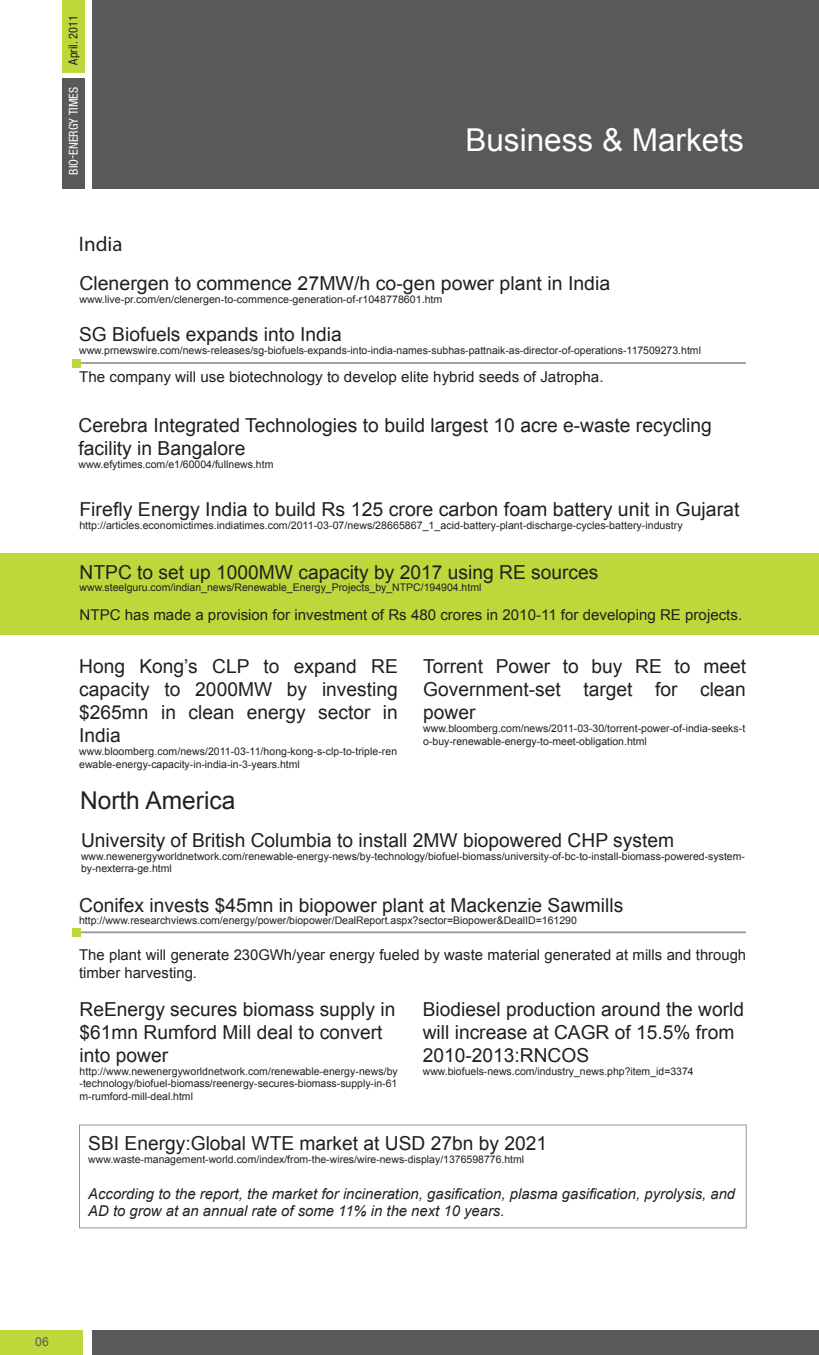
<style>
.page{position:relative;width:819px;height:1355px;background:#fff}
.page>*{position:absolute;margin:0;border:0;box-sizing:border-box;transform-origin:0 0}
.t1{font:31.5px "Arial";color:#fff}
.t2{font:24.5px "Arial";color:#231f20}
.t3{font:21px "Myriad Pro";color:#231f20}
.t4{font:19.25px/23.1px "Arial";color:#231f20}
.t5{font:14.88px/17.8px "Arial";color:#231f20}
.t6{font:italic 14.88px/17.8px "Arial";color:#231f20}
.t7{font:condensed 12.25px "Helvetica Neue";color:#fff}
.t8{font:condensed 12.25px "Helvetica Neue";color:#231f20}
.t9{font:12.25px "Arial";color:#58595b}
.t10{font:10.5px/12.6px "Arial";color:#231f20}
</style>
<div class="page">
<div style="left:0;top:1330px;width:82px;height:24px;background:#bed73b"></div>
<div style="left:92px;top:1330px;width:727px;height:24px;background:#58595b"></div>
<div style="left:62px;top:78px;width:22px;height:110px;background:#58595b"></div>
<div style="left:62px;top:0;width:22px;height:72px;background:#bed73b"></div>
<div style="left:1px;top:553px;width:818px;height:81px;background:#bed73b"></div>
<div style="left:93px;top:0;width:726px;height:189px;background:#58595b"></div>
<hr style="left:80px;top:362px;width:665px;height:2px;background:#939598">
<div style="left:72px;top:359px;width:8px;height:8px;background:#bfd73b"></div>
<hr style="left:80px;top:931px;width:665px;height:2px;background:#939598">
<div style="left:72px;top:928px;width:8px;height:8px;background:#bfd73b"></div>
<div style="left:79px;top:1124px;width:667px;height:103px;border:1px solid #939598"></div>
<p class="t8" style="left:66px;top:65px;width:51px;rotate:-90deg">April. 2011</p>
<p class="t7" style="left:66px;top:175px;width:89px;rotate:-90deg">BIO-ENERGY TIMES</p>
<h3 class="t3" style="left:79px;top:231px;width:45px">India</h3>
<h1 class="t1" style="left:465px;top:119px;width:280px">Business &amp; Markets</h1>
<h3 class="t4" style="left:79px;top:272px;width:532px">Clenergen to commence 27MW/h co-gen power plant in India</h3>
<p class="t10" style="left:79px;top:293px;width:364px">www.live-pr.com/en/clenergen-to-commence-generation-of-r1048778601.htm</p>
<h3 class="t4" style="left:79px;top:323px;width:264px">SG Biofuels expands into India</h3>
<p class="t10" style="left:79px;top:343px;width:623px">www.prnewswire.com/news-releases/sg-biofuels-expands-into-india-names-subhas-pattnaik-as-director-of-operations-117509273.html</p>
<h3 class="t5" style="left:79px;top:368px;width:526px">The company will use biotechnology to develop elite hybrid seeds of Jatropha.</h3>
<h3 class="t4" style="left:78px;top:414px;width:635px">Cerebra Integrated Technologies to build largest 10 acre e-waste recycling facility in Bangalore</h3>
<p class="t10" style="left:78px;top:458px;width:196px">www.efytimes.com/e1/60004/fullnews.htm</p>
<h3 class="t4" style="left:79px;top:498px;width:661px">Firefly Energy India to build Rs 125 crore carbon foam battery unit in Gujarat</h3>
<p class="t10" style="left:79px;top:519px;width:605px">http://articles.economictimes.indiatimes.com/2011-03-07/news/28665867_1_acid-battery-plant-discharge-cycles-battery-industry</p>
<h3 class="t4" style="left:80px;top:560px;width:520px">NTPC to set up 1000MW capacity by 2017 using RE sources</h3>
<p class="t10" style="left:80px;top:581px;width:403px">www.steelguru.com/indian_news/Renewable_Energy_Projects_by_NTPC/194904.html</p>
<h3 class="t5" style="left:80px;top:605px;width:664px">NTPC has made a provision for investment of Rs 480 crores in 2010-11 for developing RE projects.</h3>
<h3 class="t4" style="left:79px;top:655px;width:320px;text-align:justify">Hong Kong’s CLP to expand RE capacity to 2000MW by investing $265mn in clean energy sector in India</h3>
<p class="t10" style="left:79px;top:745px;width:319px">www.bloomberg.com/news/2011-03-11/hong-kong-s-clp-to-triple-ren ewable-energy-capacity-in-india-in-3-years.html</p>
<h3 class="t4" style="left:423px;top:655px;width:324px;text-align:justify">Torrent Power to buy RE to meet Government-set target for clean power</h3>
<p class="t10" style="left:423px;top:722px;width:323px">www.bloomberg.com/news/2011-03-30/torrent-power-of-india-seeks-t o-buy-renewable-energy-to-meet-obligation.html</p>
<h2 class="t2" style="left:80px;top:784px;width:157px">North America</h2>
<h3 class="t4" style="left:81px;top:829px;width:594px">University of British Columbia to install 2MW biopowered CHP system</h3>
<p class="t10" style="left:81px;top:850px;width:665px">www.newenergyworldnetwork.com/renewable-energy-news/by-technology/biofuel-biomass/university-of-bc-to-install-biomass-powered-system&shy;by-nexterra-ge.html</p>
<h3 class="t4" style="left:79px;top:893px;width:545px">Conifex invests $45mn in biopower plant at Mackenzie Sawmills</h3>
<p class="t10" style="left:79px;top:914px;width:499px">http://www.researchviews.com/energy/power/biopower/DealReport.aspx?sector=Biopower&amp;DealID=161290</p>
<h3 class="t5" style="left:79px;top:945px;width:668px">The plant will generate 230GWh/year energy fueled by waste material generated at mills and through timber harvesting.</h3>
<h3 class="t4" style="left:80px;top:997px;width:317px">ReEnergy secures biomass supply in $61mn Rumford Mill deal to convert into power</h3>
<p class="t10" style="left:80px;top:1064px;width:320px;text-align:justify">http://www.newenergyworldnetwork.com/renewable-energy-news/by -technology/biofuel-biomass/reenergy-secures-biomass-supply-in-61 m-rumford-mill-deal.html</p>
<h3 class="t4" style="left:423px;top:997px;width:323px">Biodiesel production around the world will increase at CAGR of 15.5% from<br>2010-2013:RNCOS</h3>
<p class="t10" style="left:423px;top:1064px;width:272px">www.biofuels-news.com/industry_news.php?item_id=3374</p>
<h3 class="t4" style="left:88px;top:1132px;width:460px">SBI Energy:Global WTE market at USD 27bn by 2021</h3>
<p class="t10" style="left:88px;top:1152px;width:437px">www.waste-management-world.com/index/from-the-wires/wire-news-display/1376598776.html</p>
<h3 class="t6" style="left:88px;top:1184px;width:648px">According to the report, the market for incineration, gasification, plasma gasification, pyrolysis, and<br>AD to grow at an annual rate of some 11% in the next 10 years.</h3>
<p class="t9" style="left:35px;top:1333px;width:15px">06</p>
</div>
